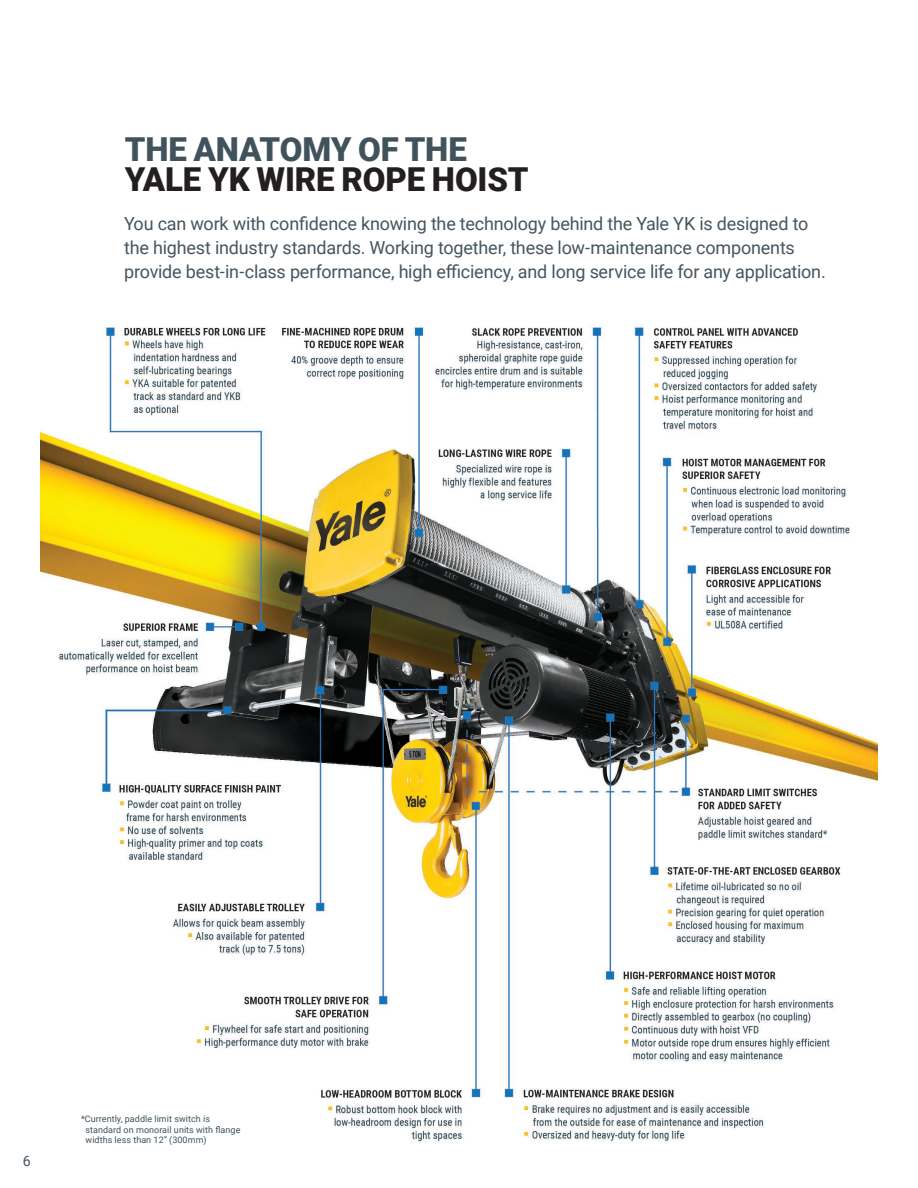
<style>
.page{position:relative;width:918px;height:1188px;background:#fff}
.page>*{position:absolute;margin:0;border:0;box-sizing:border-box;transform-origin:0 0}
.t1{font:900 33px "Roboto";letter-spacing:-.005em;color:#231f20}
.t2{font:900 33px "Roboto";letter-spacing:-.005em;color:#40525b}
.t3{font:18px/24px "Roboto";letter-spacing:-.01em;color:#45555f}
.t4{font:14.25px "Roboto";color:#40525b}
.t5{font:9px/10.5px "Roboto";letter-spacing:.005em;color:#40525b}
</style>
<div class="page">
<img style="left:40px;top:325px;width:838px;height:818px">
<h1 class="t2" style="left:125px;top:130px;width:344px">THE ANATOMY OF THE</h1>
<h1 class="t1" style="left:125px;top:160px;width:405px">YALE YK WIRE ROPE HOIST</h1>
<p class="t3" style="left:124px;top:211px;width:703px">You can work with confidence knowing the technology behind the Yale YK is designed to the highest industry standards. Working together, these low-maintenance components provide best-in-class performance, high efficiency, and long service life for any application.</p>
<p class="t4" style="left:23px;top:1156px;width:10px">6</p>
<p class="t5" style="left:86px;top:1115px;width:156px;text-indent:-5px">*Currently, paddle limit switch is standard on monorail units with flange widths less than 12” (300mm)</p>
</div>
